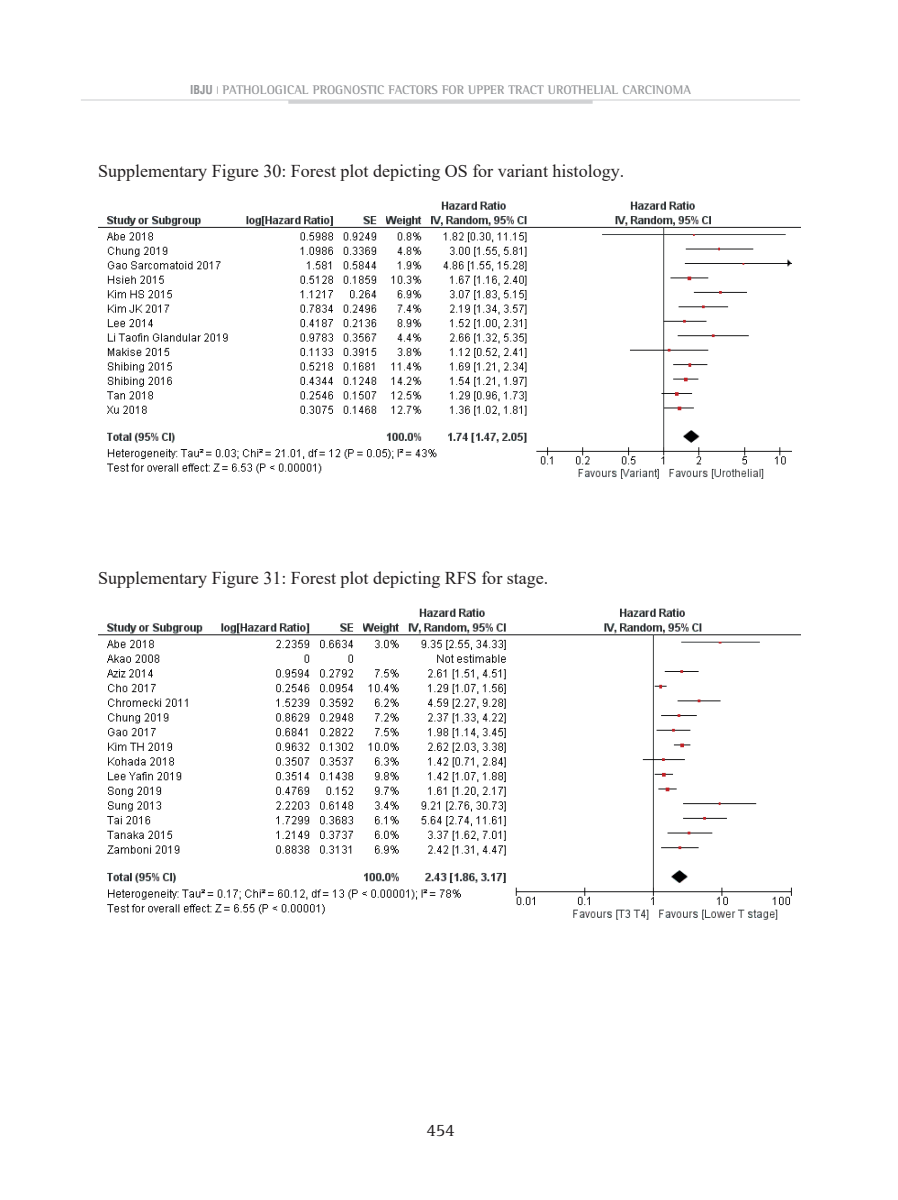
<style>
.page{position:relative;width:898px;height:1200px;background:#fff}
.page>*{position:absolute;margin:0;border:0;box-sizing:border-box;transform-origin:0 0}
.t1{font:18px "Times New Roman";color:#231f20}
.t2{font:18px "Rotis Serif";color:#231f20}
.t3{font:700 12.75px "Rotis Semi Serif";color:#939598}
.s1{font-family:"Helvetica";font-stretch:condensed;font-size:12px}
</style>
<div class="page">
<hr style="left:81px;top:99px;width:718px;height:2px;background:#dcdddf">
<hr style="left:288px;top:100px;width:304px;height:4px;background:#d1d2d4">
<img style="left:98px;top:201px;width:701px;height:278px">
<img style="left:98px;top:608px;width:701px;height:312px">
<p class="t3" style="left:190px;top:82px;width:502px"><span class="s1">IBJU</span> <sup>|</sup> PATHOLOGICAL PROGNOSTIC FACTORS FOR UPPER TRACT UROTHELIAL CARCINOMA</p>
<p class="t1" style="left:98px;top:158px;width:527px">Supplementary Figure 30: Forest plot depicting OS for variant histology.</p>
<p class="t1" style="left:98px;top:565px;width:451px">Supplementary Figure 31: Forest plot depicting RFS for stage.</p>
<p class="t2" style="left:426px;top:1119px;width:30px">454</p>
</div>
